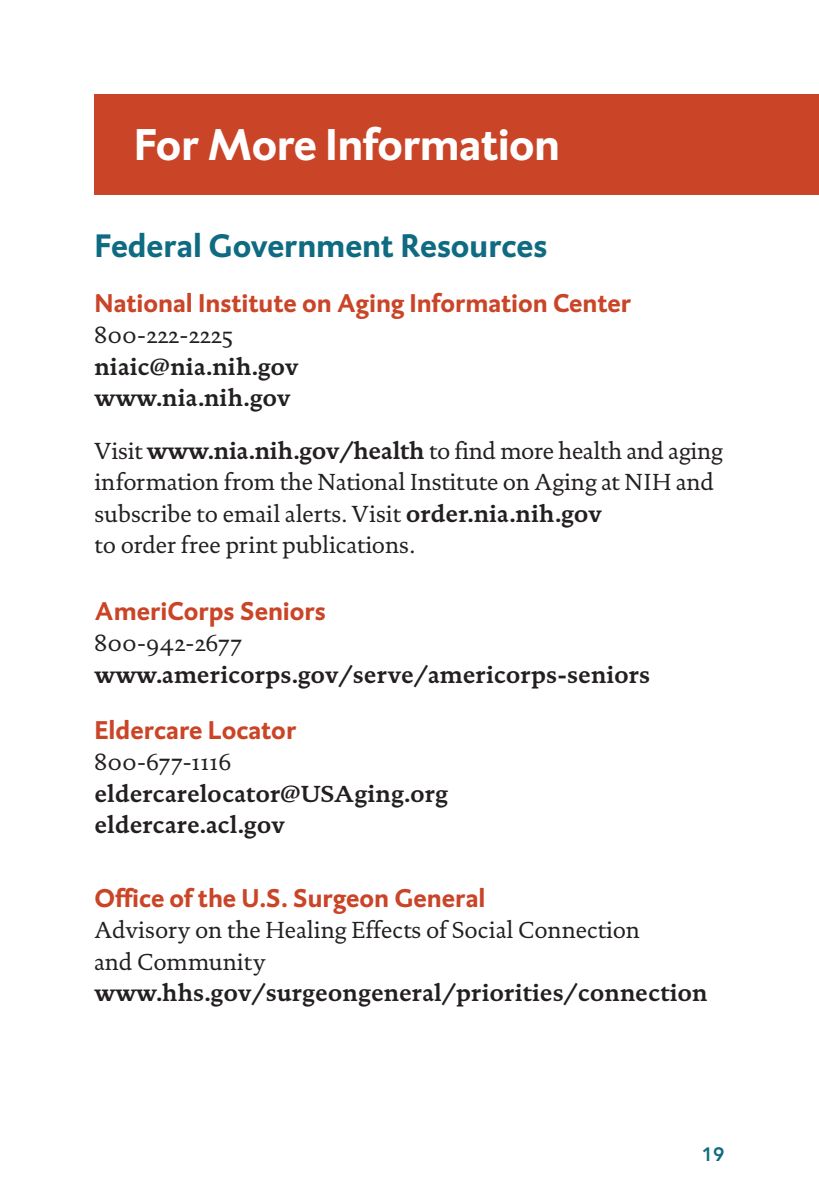
<style>
.page{position:relative;width:819px;height:1197px;background:#fff}
.page>*{position:absolute;margin:0;border:0;box-sizing:border-box;transform-origin:0 0}
.t1{font:700 45.5px "DTL Caspari ST";letter-spacing:-.01em;color:#fff}
.t2{font:700 33.25px "DTL Caspari ST";color:#0f6b82}
.t3{font:700 26.25px "DTL Caspari ST";color:#ca4527}
.t4{font:23.62px/31.5px "DTL Documenta ST";color:#231f20}
.t5{font:700 23.62px "DTL Documenta ST";color:#231f20}
.t6{font:23.62px "DTL Documenta ST";letter-spacing:.03em;color:#231f20}
.t7{font:800 19.25px "Avenir LT Std";color:#0f6b82}
.s1{font-weight:700}
</style>
<div class="page">
<div style="left:94px;top:94px;width:725px;height:101px;background:#ca4527"></div>
<h2 class="t1" style="left:134px;top:115px;width:428px">For More Information</h2>
<h3 class="t2" style="left:94px;top:224px;width:454px">Federal Government Resources</h3>
<h4 class="t3" style="left:94px;top:285px;width:538px">National Institute on Aging Information Center</h4>
<p class="t4" style="left:94px;top:320px;width:140px">800-222-2225</p>
<p class="t5" style="left:94px;top:352px;width:206px">niaic@nia.nih.gov</p>
<p class="t5" style="left:94px;top:384px;width:197px">www.nia.nih.gov</p>
<p class="t4" style="left:94px;top:435px;width:630px">Visit <span class="s1">www.nia.nih.gov/health</span> to find more health and aging information from the National Institute on Aging at NIH and subscribe to email alerts. Visit <span class="s1">order.nia.nih.gov<br></span>to order free print publications.</p>
<h4 class="t3" style="left:94px;top:593px;width:233px">AmeriCorps Seniors</h4>
<p class="t4" style="left:94px;top:628px;width:149px">800-942-2677</p>
<p class="t5" style="left:94px;top:660px;width:557px">www.americorps.gov/serve/americorps-seniors</p>
<h4 class="t3" style="left:94px;top:712px;width:203px">Eldercare Locator</h4>
<p class="t6" style="left:94px;top:748px;width:139px">800-677-1116</p>
<p class="t5" style="left:94px;top:779px;width:355px">eldercarelocator@USAging.org</p>
<p class="t5" style="left:94px;top:811px;width:192px">eldercare.acl.gov</p>
<h4 class="t3" style="left:94px;top:880px;width:393px">Office of the U.S. Surgeon General</h4>
<p class="t4" style="left:94px;top:915px;width:547px">Advisory on the Healing Effects of Social Connection and Community</p>
<p class="t5" style="left:94px;top:979px;width:615px">www.hhs.gov/surgeongeneral/priorities/connection</p>
<p class="t7" style="left:702px;top:1143px;width:24px">19</p>
</div>
